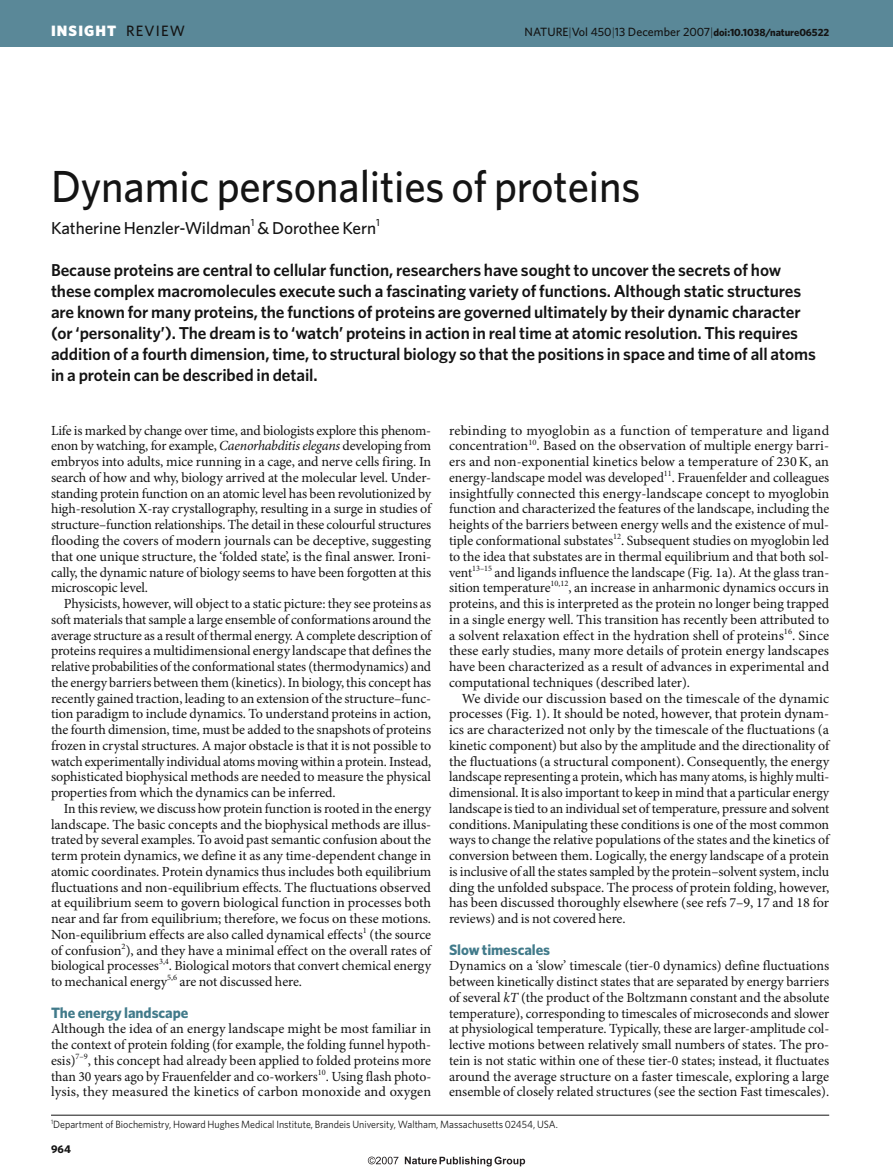
<style>
.page{position:relative;width:893px;height:1174px;background:#fff}
.page>*{position:absolute;margin:0;border:0;box-sizing:border-box;transform-origin:0 0}
.t1{font:500 45px "Whitney";letter-spacing:-.005em;color:#141414;scale:.95 1}
.t2{font:600 17.25px/21px "Whitney";letter-spacing:-.005em;color:#141414}
.t3{font:500 17.25px "Whitney";letter-spacing:-.005em;color:#141414}
.t4{font:700 15px "Whitney";letter-spacing:-.005em;color:#417a8a}
.t5{font:900 15px "Whitney";letter-spacing:.075em;color:#fff}
.t6{font:13.95px/15.8px "Minion Pro";letter-spacing:-.005em;color:#141414;text-align:justify}
.t7{font:500 12px "Whitney";color:#141414}
.t8{font:700 11.25px "Whitney";color:#141414}
.t9{font:10.5px "Whitney";color:#141414;scale:.95 1}
.s1{font-weight:500;color:#141414}
.s2{font-weight:300}
.s3{font-weight:700;font-size:10.5px}
.s4{font-style:italic}
</style>
<div class="page">
<hr style="left:51px;top:1114px;width:778px;height:1px;background:#141414">
<div style="left:0;top:0;width:893px;height:47px;background:#5a8898"></div>
<svg style="left:405px;top:1156px;width:120px;height:10px"></svg>
<svg style="left:368px;top:1156px;width:30px;height:8px"></svg>
<p class="t5" style="left:51px;top:25px;width:135px">INSIGHT <span class="s1">REVIEW</span></p>
<p class="t7" style="left:525px;top:27px;width:306px">NATURE<span class="s2">|</span>Vol 450<span class="s2">|</span>13 December 2007<span class="s2">|</span><span class="s3">doi:10.1038/nature06522</span></p>
<h1 class="t1" style="left:51px;top:169px;width:622px">Dynamic personalities of proteins</h1>
<p class="t3" style="left:51px;top:221px;width:330px">Katherine Henzler-Wildman<sup>1</sup> &amp; Dorothee Kern<sup>1</sup></p>
<p class="t2" style="left:51px;top:261px;width:766px">Because proteins are central to cellular function, researchers have sought to uncover the secrets of how these complex macromolecules execute such a fascinating variety of functions. Although static structures are known for many proteins, the functions of proteins are governed ultimately by their dynamic character (or ‘personality’). The dream is to ‘watch’ proteins in action in real time at atomic resolution. This requires addition of a fourth dimension, time, to structural biology so that the positions in space and time of all atoms in a protein can be described in detail.</p>
<p class="t6" style="left:51px;top:423px;width:382px">Life is marked by change over time, and biologists explore this phenom&shy;enon by watching, for example, <span class="s4">Caenorhabditis elegans</span> developing from embryos into adults, mice running in a cage, and nerve cells firing. In search of how and why, biology arrived at the molecular level. Under&shy;standing protein function on an atomic level has been revolutionized by high-resolution X-ray crystallography, resulting in a surge in studies of structure–function relationships. The detail in these colourful structures flooding the covers of modern journals can be deceptive, suggesting that one unique structure, the ‘folded state’, is the final answer. Ironi&shy;cally, the dynamic nature of biology seems to have been forgotten at this microscopic level.</p>
<p class="t6" style="left:51px;top:597px;width:382px;text-indent:13px">Physicists, however, will object to a static picture: they see proteins as soft materials that sample a large ensemble of conformations around the average structure as a result of thermal energy. A complete description of proteins requires a multidimensional energy landscape that defines the relative probabilities of the conformational states (thermodynamics) and the energy barriers between them (kinetics). In biology, this concept has recently gained traction, leading to an extension of the structure–func&shy;tion paradigm to include dynamics. To understand proteins in action, the fourth dimension, time, must be added to the snapshots of proteins frozen in crystal structures. A major obstacle is that it is not possible to watch experimentally individual atoms moving within a protein. Instead, sophisticated biophysical methods are needed to measure the physical properties from which the dynamics can be inferred.</p>
<p class="t6" style="left:51px;top:801px;width:382px;text-indent:13px">In this review, we discuss how protein function is rooted in the energy landscape. The basic concepts and the biophysical methods are illus&shy;trated by several examples. To avoid past semantic confusion about the term protein dynamics, we define it as any time-dependent change in atomic coordinates. Protein dynamics thus includes both equilibrium fluctuations and non-equilibrium effects. The fluctuations observed at equilibrium seem to govern biological function in processes both near and far from equilibrium; therefore, we focus on these motions.<br>Non-equilibrium effects are also called dynamical effects<sup>1</sup> (the source of confusion<sup>2</sup>), and they have a minimal effect on the overall rates of biological processes<sup>3,4</sup>. Biological motors that convert chemical energy to mechanical energy<sup>5,6</sup> are not discussed here.</p>
<p class="t4" style="left:51px;top:1006px;width:139px">The energy landscape</p>
<p class="t6" style="left:51px;top:1022px;width:382px">Although the idea of an energy landscape might be most familiar in the context of protein folding (for example, the folding funnel hypoth&shy;esis)<sup>7–9</sup>, this concept had already been applied to folded proteins more than 30 years ago by Frauenfelder and co-workers<sup>10</sup>. Using flash photo&shy;lysis, they measured the kinetics of carbon monoxide and oxygen</p>
<p class="t6" style="left:449px;top:423px;width:382px">rebinding to myoglobin as a function of temperature and ligand concentration<sup>10</sup>. Based on the observation of multiple energy barri&shy;ers and non-exponential kinetics below a temperature of 230 K, an energy-landscape model was developed<sup>11</sup>. Frauenfelder and colleagues insightfully connected this energy-landscape concept to myoglobin function and characterized the features of the landscape, including the heights of the barriers between energy wells and the existence of mul&shy;tiple conformational substates<sup>12</sup>. Subsequent studies on myoglobin led to the idea that substates are in thermal equilibrium and that both sol&shy;vent<sup>13–15</sup> and ligands influence the landscape (Fig. 1a). At the glass tran&shy;sition temperature<sup>10,12</sup>, an increase in anharmonic dynamics occurs in proteins, and this is interpreted as the protein no longer being trapped in a single energy well. This transition has recently been attributed to a solvent relaxation effect in the hydration shell of proteins<sup>16</sup>. Since these early studies, many more details of protein energy landscapes have been characterized as a result of advances in experimental and computational techniques (described later).</p>
<p class="t6" style="left:449px;top:691px;width:382px;text-indent:13px">We divide our discussion based on the timescale of the dynamic processes (Fig. 1). It should be noted, however, that protein dynam&shy;ics are characterized not only by the timescale of the fluctuations (a kinetic component) but also by the amplitude and the directionality of the fluctuations (a structural component). Consequently, the energy landscape representing a protein, which has many atoms, is highly multi&shy;dimensional. It is also important to keep in mind that a particular energy landscape is tied to an individual set of temperature, pressure and solvent conditions. Manipulating these conditions is one of the most common ways to change the relative populations of the states and the kinetics of conversion between them. Logically, the energy landscape of a protein is inclusive of all the states sampled by the protein–solvent system, inclu ding the unfolded subspace. The process of protein folding, however, has been discussed thoroughly elsewhere (see refs 7–9, 17 and 18 for reviews) and is not covered here.</p>
<p class="t4" style="left:449px;top:943px;width:103px">Slow timescales</p>
<p class="t6" style="left:449px;top:959px;width:382px">Dynamics on a ‘slow’ timescale (tier-0 dynamics) define fluctuations between kinetically distinct states that are separated by energy barriers of several <span class="s4">kT</span> (the product of the Boltzmann constant and the absolute temperature), corresponding to timescales of microseconds and slower at physiological temperature. Typically, these are larger-amplitude col&shy;lective motions between relatively small numbers of states. The pro&shy;tein is not static within one of these tier-0 states; instead, it fluctuates around the average structure on a faster timescale, exploring a large ensemble of closely related structures (see the section Fast timescales).</p>
<p class="t9" style="left:51px;top:1120px;width:535px"><sup>1</sup>Department of Biochemistry, Howard Hughes Medical Institute, Brandeis University, Waltham, Massachusetts 02454, USA.</p>
<p class="t8" style="left:51px;top:1144px;width:21px">964</p>
</div>
